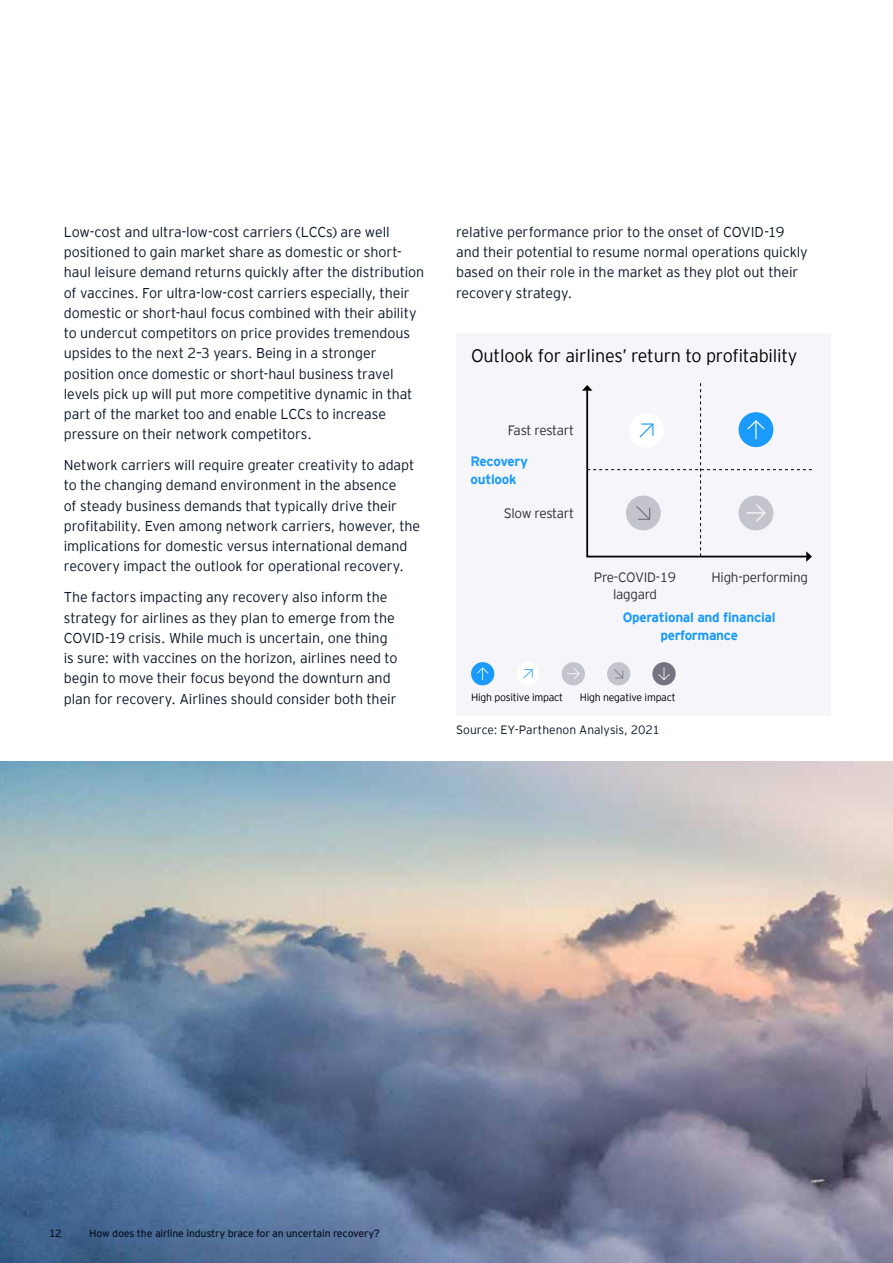
<style>
.page{position:relative;width:893px;height:1263px;background:#fff}
.page>*{position:absolute;margin:0;border:0;box-sizing:border-box;transform-origin:0 0}
.t1{font:300 18px "EY Interstate";letter-spacing:-.01em;color:#000}
.t2{font:300 14.25px/20.2px "EY Interstate";letter-spacing:-.005em;color:#0a1627}
.t3{font:300 13.5px/16.5px "EY Interstate";letter-spacing:-.02em;color:#2e2e38;text-align:center}
.t4{font:700 13.5px/17.9px "EY Interstate";letter-spacing:-.02em;color:#1a9afa}
.t5{font:300 12px "EY Interstate";color:#0a1627}
.t6{font:10.5px "EY Interstate";letter-spacing:-.02em;color:#0a1627}
.t7{font:300 10.5px "EY Interstate";letter-spacing:-.02em;color:#000}
</style>
<div class="page">
<img style="left:0;top:761px;width:893px;height:502px">
<div style="left:456px;top:333px;width:375px;height:383px;background:#f6f6fa"></div>
<div style="left:607px;top:662px;width:23px;height:23px;background:#c4c4cd;border-radius:50%"></div>
<svg style="left:614px;top:669px;width:9px;height:9px"></svg>
<div style="left:516px;top:662px;width:24px;height:23px;background:#fff;border-radius:50%"></div>
<svg style="left:523px;top:669px;width:10px;height:9px"></svg>
<div style="left:562px;top:662px;width:23px;height:23px;background:#c4c4cd;border-radius:50%"></div>
<svg style="left:567px;top:668px;width:13px;height:11px"></svg>
<div style="left:471px;top:662px;width:23px;height:23px;background:#1a9afa;border-radius:50%"></div>
<svg style="left:477px;top:667px;width:11px;height:13px"></svg>
<div style="left:652px;top:662px;width:24px;height:23px;background:#747480;border-radius:50%"></div>
<svg style="left:658px;top:667px;width:12px;height:13px"></svg>
<svg style="left:582px;top:383px;width:230px;height:179px"></svg>
<p class="t2" style="left:64px;top:221px;width:362px">Low-cost and ultra-low-cost carriers (LCCs) are well positioned to gain market share as domestic or short&shy;haul leisure demand returns quickly after the distribution of vaccines. For ultra-low-cost carriers especially, their domestic or short-haul focus combined with their ability to undercut competitors on price provides tremendous upsides to the next 2–3 years. Being in a stronger position once domestic or short-haul business travel levels pick up will put more competitive dynamic in that part of the market too and enable LCCs to increase pressure on their network competitors.</p>
<p class="t2" style="left:64px;top:454px;width:358px">Network carriers will require greater creativity to adapt to the changing demand environment in the absence<br>of steady business demands that typically drive their profitability. Even among network carriers, however, the implications for domestic versus international demand recovery impact the outlook for operational recovery.</p>
<p class="t2" style="left:64px;top:586px;width:335px">The factors impacting any recovery also inform the strategy for airlines as they plan to emerge from the COVID-19 crisis. While much is uncertain, one thing is sure: with vaccines on the horizon, airlines need to begin to move their focus beyond the downturn and plan for recovery. Airlines should consider both their</p>
<p class="t2" style="left:456px;top:221px;width:353px">relative performance prior to the onset of COVID-19 and their potential to resume normal operations quickly based on their role in the market as they plot out their recovery strategy.</p>
<p class="t1" style="left:471px;top:343px;width:328px">Outlook for airlines’ return to profitability</p>
<p class="t3" style="left:508px;top:421px;width:68px">Fast restart</p>
<p class="t4" style="left:471px;top:452px;width:59px">Recovery outlook</p>
<p class="t3" style="left:504px;top:504px;width:72px">Slow restart</p>
<p class="t3" style="left:594px;top:569px;width:84px">Pre-COVID-19 laggard</p>
<p class="t3" style="left:711px;top:569px;width:98px">High-performing</p>
<p class="t4" style="left:623px;top:607px;width:154px;text-align:center">Operational and financial performance</p>
<p class="t7" style="left:471px;top:689px;width:93px">High positive impact</p>
<p class="t7" style="left:580px;top:689px;width:97px">High negative impact</p>
<p class="t5" style="left:456px;top:721px;width:205px">Source: EY-Parthenon Analysis, 2021</p>
<p class="t6" style="left:49px;top:1225px;width:14px">12</p>
<p class="t6" style="left:89px;top:1226px;width:292px">How does the airline industry brace for an uncertain recovery?</p>
</div>
